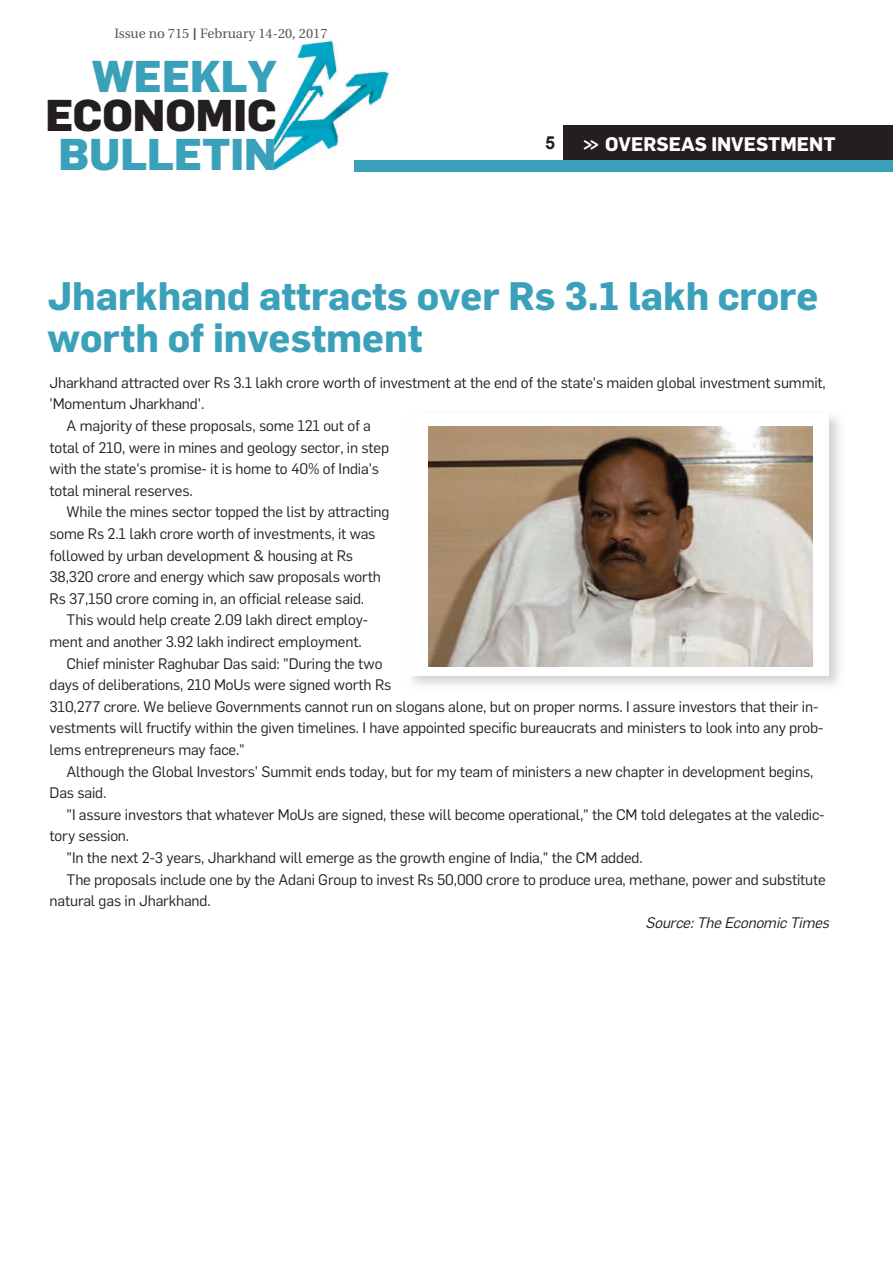
<style>
.page{position:relative;width:893px;height:1263px;background:#fff}
.page>*{position:absolute;margin:0;border:0;box-sizing:border-box;transform-origin:0 0}
.t1{font:800 43.65px "Flama";color:#3ba1bb}
.t2{font:800 43.65px "Flama";color:#231f20}
.t3{font:700 39px/42px "Flama";color:#3ba1bb}
.t4{font:700 19.35px "Flama";color:#fff;scale:.8 1}
.t5{font:700 18px "Arial";color:#231f20}
.t6{font:15px "Flama";letter-spacing:-.01em;color:#231f20}
.t7{font:italic 15px "Flama";color:#231f20}
.t8{font:13.5px "Utopia";color:#57585a}
.s1{font-family:"Arial";font-size:16.5px}
</style>
<div class="page">
<img style="left:274px;top:40px;width:116px;height:130px">
<div style="left:564px;top:125px;width:329px;height:41px;background:#231f20"></div>
<div style="left:354px;top:160px;width:539px;height:11px;background:#3ba1bb"></div>
<img style="left:428px;top:426px;width:385px;height:240px">
<p class="t8" style="left:114px;top:28px;width:215px">Issue no 715 <span class="s1">I</span> February 14-20, 2017</p>
<h1 class="t1" style="left:92px;top:61px;width:186px">WEEKLY</h1>
<h1 class="t2" style="left:46px;top:100px;width:233px">ECONOMIC</h1>
<h1 class="t1" style="left:59px;top:139px;width:220px">BULLETIN</h1>
<p class="t5" style="left:545px;top:133px;width:12px">5</p>
<p class="t4" style="left:583px;top:137px;width:317px">&gt;&gt; OVERSEAS INVESTMENT</p>
<h2 class="t3" style="left:48px;top:278px;width:772px">Jharkhand attracts over Rs 3.1 lakh crore worth of investment</h2>
<p class="t6" style="left:50px;top:377px;width:778px">Jharkhand attracted over Rs 3.1 lakh crore worth of investment at the end of the state's maiden global investment summit,</p>
<p class="t6" style="left:50px;top:399px;width:156px">'Momentum Jharkhand'.</p>
<p class="t6" style="left:67px;top:420px;width:306px">A majority of these proposals, some 121 out of a</p>
<p class="t6" style="left:50px;top:442px;width:341px">total of 210, were in mines and geology sector, in step</p>
<p class="t6" style="left:50px;top:463px;width:331px">with the state's promise- it is home to 40% of India's</p>
<p class="t6" style="left:50px;top:485px;width:145px">total mineral reserves.</p>
<p class="t6" style="left:67px;top:507px;width:324px">While the mines sector topped the list by attracting</p>
<p class="t6" style="left:50px;top:528px;width:327px">some Rs 2.1 lakh crore worth of investments, it was</p>
<p class="t6" style="left:50px;top:550px;width:305px">followed by urban development &amp; housing at Rs</p>
<p class="t6" style="left:50px;top:571px;width:333px">38,320 crore and energy which saw proposals worth</p>
<p class="t6" style="left:50px;top:593px;width:316px">Rs 37,150 crore coming in, an official release said.</p>
<p class="t6" style="left:67px;top:615px;width:303px">This would help create 2.09 lakh direct employ-</p>
<p class="t6" style="left:50px;top:636px;width:314px">ment and another 3.92 lakh indirect employment.</p>
<p class="t6" style="left:67px;top:658px;width:317px">Chief minister Raghubar Das said: "During the two</p>
<p class="t6" style="left:50px;top:679px;width:343px">days of deliberations, 210 MoUs were signed worth Rs</p>
<p class="t6" style="left:50px;top:701px;width:770px">310,277 crore. We believe Governments cannot run on slogans alone, but on proper norms. I assure investors that their in-</p>
<p class="t6" style="left:50px;top:723px;width:775px">vestments will fructify within the given timelines. I have appointed specific bureaucrats and ministers to look into any prob-</p>
<p class="t6" style="left:50px;top:744px;width:197px">lems entrepreneurs may face."</p>
<p class="t6" style="left:67px;top:766px;width:748px">Although the Global Investors’ Summit ends today, but for my team of ministers a new chapter in development begins,</p>
<p class="t6" style="left:50px;top:787px;width:58px">Das said.</p>
<p class="t6" style="left:67px;top:809px;width:760px">"I assure investors that whatever MoUs are signed, these will become operational," the CM told delegates at the valedic-</p>
<p class="t6" style="left:50px;top:831px;width:81px">tory session.</p>
<p class="t6" style="left:67px;top:852px;width:578px">"In the next 2-3 years, Jharkhand will emerge as the growth engine of India," the CM added.</p>
<p class="t6" style="left:67px;top:874px;width:761px">The proposals include one by the Adani Group to invest Rs 50,000 crore to produce urea, methane, power and substitute</p>
<p class="t6" style="left:50px;top:895px;width:163px">natural gas in Jharkhand.</p>
<p class="t7" style="left:646px;top:917px;width:188px">Source: The Economic Times</p>
</div>
